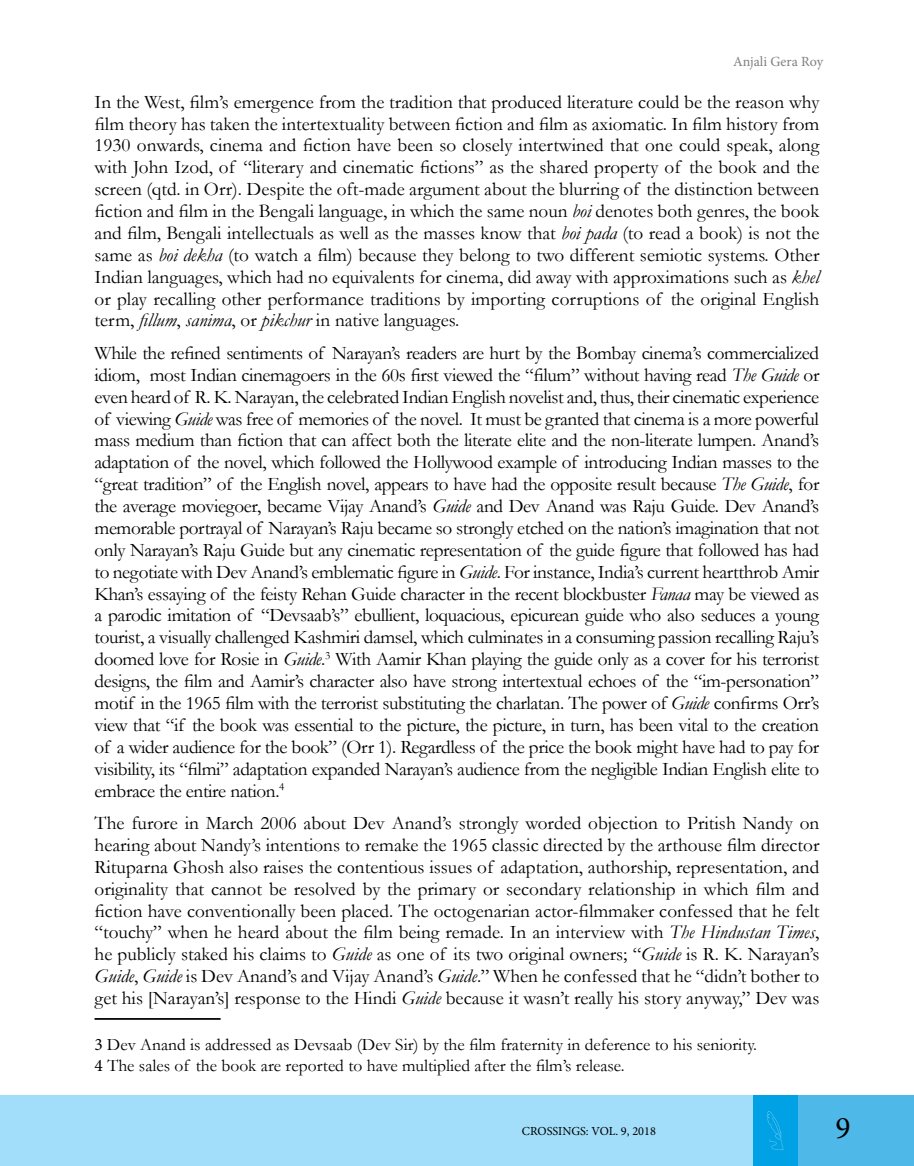
<style>
.page{position:relative;width:914px;height:1166px;background:#fff}
.page>*{position:absolute;margin:0;border:0;box-sizing:border-box;transform-origin:0 0}
.t1{font:31.5px "Minion Pro";color:#000}
.t2{font:19.25px/21.9px "Garamond";color:#000;text-align:justify}
.t3{font:17.5px/21px "Garamond";color:#000}
.t4{font:14px "Minion Pro";color:#808080}
.t5{font:12.25px "Minion Pro";color:#000}
.s1{font-style:italic}
.s2{font-family:"Minion Pro"}
</style>
<div class="page">
<div style="left:752px;top:1096px;width:46px;height:70px;background:#00a2e5"></div>
<div style="left:0;top:1096px;width:752px;height:70px;background:#a2def9"></div>
<div style="left:798px;top:1096px;width:116px;height:70px;background:#4eb8e9"></div>
<svg style="left:767px;top:1111px;width:16px;height:39px"></svg>
<hr style="left:94px;top:1018px;width:126px;height:1px;background:#000">
<p class="t4" style="left:733px;top:52px;width:92px">Anjali Gera Roy</p>
<p class="t2" style="left:94px;top:90px;width:726px">In the West, film’s emergence from the tradition that produced literature could be the reason why film theory has taken the intertextuality between fiction and film as axiomatic. In film history from 1930 onwards, cinema and fiction have been so closely intertwined that one could speak, along with John Izod, of “literary and cinematic fictions” as the shared property of the book and the screen (qtd. in Orr). Despite the oft-made argument about the blurring of the distinction between fiction and film in the Bengali language, in which the same noun <span class="s1">boi</span> denotes both genres, the book and film, Bengali intellectuals as well as the masses know that <span class="s1">boi pada</span> (to read a book) is not the same as <span class="s1">boi dekha</span> (to watch a film) because they belong to two different semiotic systems. Other Indian languages, which had no equivalents for cinema, did away with approximations such as <span class="s1">khel </span>or play recalling other performance traditions by importing corruptions of the original English term, <span class="s1">fillum</span>, <span class="s1">sanima</span>, or <span class="s1">pikchur</span> in native languages.</p>
<p class="t2" style="left:94px;top:341px;width:726px">While the refined sentiments of Narayan’s readers are hurt by the Bombay cinema’s commercialized idiom, most Indian cinemagoers in the 60s first viewed the “filum” without having read <span class="s1">The Guide</span> or even heard of R. K. Narayan, the celebrated Indian English novelist and, thus, their cinematic experience of viewing <span class="s1">Guide</span> was free of memories of the novel. It must be granted that cinema is a more powerful mass medium than fiction that can affect both the literate elite and the non-literate lumpen. Anand’s adaptation of the novel, which followed the Hollywood example of introducing Indian masses to the “great tradition” of the English novel, appears to have had the opposite result because <span class="s1">The Guide</span>, for the average moviegoer, became Vijay Anand’s <span class="s1">Guide</span> and Dev Anand was Raju Guide. Dev Anand’s memorable portrayal of Narayan’s Raju became so strongly etched on the nation’s imagination that not only Narayan’s Raju Guide but any cinematic representation of the guide figure that followed has had to negotiate with Dev Anand’s emblematic figure in <span class="s1">Guide</span>. For instance, India’s current heartthrob Amir Khan’s essaying of the feisty Rehan Guide character in the recent blockbuster <span class="s1">Fanaa</span> may be viewed as a parodic imitation of “Devsaab’s” ebullient, loquacious, epicurean guide who also seduces a young tourist, a visually challenged Kashmiri damsel, which culminates in a consuming passion recalling Raju’s doomed love for Rosie in <span class="s1">Guide</span>.<sup>3</sup> With Aamir Khan playing the guide only as a cover for his terrorist designs, the film and Aamir’s character also have strong intertextual echoes of the “im-personation” motif in the 1965 film with the terrorist substituting the charlatan. The power of <span class="s1">Guide</span> confirms Orr’s view that “if the book was essential to the picture, the picture, in turn, has been vital to the creation of a wider audience for the book” (Orr 1). Regardless of the price the book might have had to pay for visibility, its “filmi” adaptation expanded Narayan’s audience from the negligible Indian English elite to embrace the entire nation.<sup>4</sup></p>
<p class="t2" style="left:94px;top:811px;width:726px">The furore in March 2006 about Dev Anand’s strongly worded objection to Pritish Nandy on hearing about Nandy’s intentions to remake the 1965 classic directed by the arthouse film director Rituparna Ghosh also raises the contentious issues of adaptation, authorship, representation, and originality that cannot be resolved by the primary or secondary relationship in which film and fiction have conventionally been placed. The octogenarian actor-filmmaker confessed that he felt “touchy” when he heard about the film being remade. In an interview with <span class="s1">The Hindustan Times</span>, he publicly staked his claims to <span class="s1">Guide</span> as one of its two original owners; “<span class="s1">Guide</span> is R. K. Narayan’s <span class="s1">Guide</span>, <span class="s1">Guide</span> is Dev Anand’s and Vijay Anand’s <span class="s1">Guide</span>.” When he confessed that he “didn’t bother to get his [Narayan’s] response to the Hindi <span class="s1">Guide</span> because it wasn’t really his story anyway,” Dev was</p>
<p class="t3" style="left:94px;top:1034px;width:664px"><span class="s2">3</span> Dev Anand is addressed as Devsaab (Dev Sir) by the film fraternity in deference to his seniority.<br><span class="s2">4</span> The sales of the book are reported to have multiplied after the film’s release.</p>
<p class="t5" style="left:522px;top:1123px;width:135px">CROSSINGS: VOL. 9, 2018</p>
<h1 class="t1" style="left:835px;top:1106px;width:17px">9</h1>
</div>
